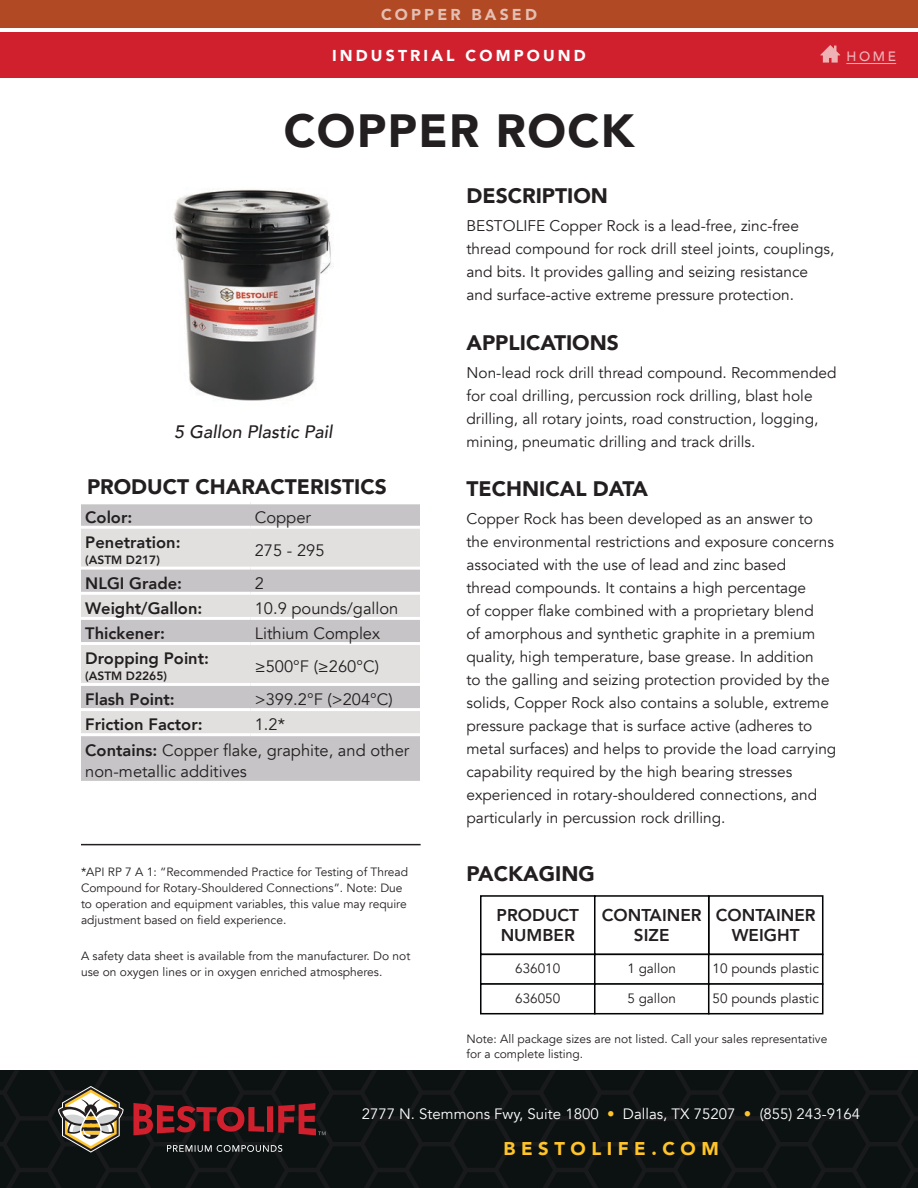
<style>
.page{position:relative;width:918px;height:1188px;background:#fff}
.page>*{position:absolute;margin:0;border:0;box-sizing:border-box;transform-origin:0 0}
.t1{font:900 46.5px "Avenir";letter-spacing:.03em;color:#231f20}
.t2{font:900 21px "Avenir";color:#231f20}
.t3{font:900 18.45px "Avenir";letter-spacing:.3em;color:#ffc429}
.t4{font:italic 500 18px "Avenir";color:#231f20}
.t5{font:800 17.1px/19.5px "Avenir";color:#231f20;text-align:center}
.t6{font:16.5px/25.2px "Avenir";color:#231f20}
.t7{font:800 16.5px "Avenir";color:#231f20}
.t8{font:900 15.75px "Avenir";letter-spacing:.2em;color:#fff}
.t9{font:15.45px/23px "Avenir";color:#231f20}
.t10{font:15px "Avenir";color:#fff}
.t11{font:13.5px "Avenir";color:#231f20}
.t12{font:500 13.5px "Avenir";color:#fff}
.t13{font:12px/15.8px "Avenir";color:#231f20}
.t14{font:800 12px "Avenir";color:#231f20}
.s1{font-weight:800}
.s2{color:#ffc429}
</style>
<div class="page">
<img style="left:173px;top:189px;width:161px;height:212px">
<div style="left:0;top:0;width:918px;height:28px;background:#b14925"></div>
<div style="left:0;top:32px;width:918px;height:46px;background:#d0202e"></div>
<div style="left:708px;top:895px;width:116px;height:60px;background:#fff;border:2px solid #020304"></div>
<div style="left:480px;top:895px;width:116px;height:60px;background:#fff;border:2px solid #020304"></div>
<div style="left:594px;top:895px;width:116px;height:60px;background:#fff;border:2px solid #020304"></div>
<div style="left:480px;top:954px;width:116px;height:31px;background:#fff;border:2px solid #020304"></div>
<div style="left:594px;top:954px;width:116px;height:31px;background:#fff;border:2px solid #020304"></div>
<div style="left:708px;top:954px;width:115px;height:31px;background:#fff;border:2px solid #020304"></div>
<div style="left:480px;top:983px;width:116px;height:31px;background:#fff;border:2px solid #020304"></div>
<div style="left:594px;top:983px;width:116px;height:31px;background:#fff;border:2px solid #020304"></div>
<div style="left:708px;top:983px;width:115px;height:31px;background:#fff;border:2px solid #020304"></div>
<div style="left:81px;top:504px;width:339px;height:277px;background:#c6c4c6"></div>
<svg style="left:81px;top:529px;width:339px;height:204px;background:#d7d6d6"></svg>
<hr style="left:81px;top:526px;width:170px;height:3px;background:#fff">
<hr style="left:251px;top:526px;width:169px;height:3px;background:#fff">
<hr style="left:81px;top:567px;width:170px;height:3px;background:#fff">
<hr style="left:251px;top:567px;width:169px;height:3px;background:#fff">
<hr style="left:81px;top:592px;width:170px;height:3px;background:#fff">
<hr style="left:251px;top:592px;width:169px;height:3px;background:#fff">
<hr style="left:81px;top:617px;width:170px;height:3px;background:#fff">
<hr style="left:251px;top:617px;width:169px;height:3px;background:#fff">
<hr style="left:81px;top:642px;width:170px;height:3px;background:#fff">
<hr style="left:251px;top:642px;width:169px;height:3px;background:#fff">
<hr style="left:81px;top:683px;width:170px;height:3px;background:#fff">
<hr style="left:251px;top:683px;width:169px;height:3px;background:#fff">
<hr style="left:81px;top:708px;width:170px;height:3px;background:#fff">
<hr style="left:251px;top:708px;width:169px;height:3px;background:#fff">
<hr style="left:81px;top:733px;width:170px;height:3px;background:#fff">
<hr style="left:251px;top:733px;width:169px;height:3px;background:#fff">
<hr style="left:81px;top:844px;width:340px;height:1px;background:#231f20">
<svg style="left:0;top:1070px;width:918px;height:118px;background:#0e1212"></svg>
<svg style="left:167px;top:1145px;width:115px;height:7px"></svg>
<svg style="left:133px;top:1103px;width:193px;height:32px;background:#62181e"></svg>
<svg style="left:58px;top:1086px;width:66px;height:67px"></svg>
<hr style="left:846px;top:63px;width:50px;height:1px;background:#fff">
<svg style="left:820px;top:45px;width:20px;height:18px"></svg>
<p class="t8" style="left:381px;top:1px;width:157px">COPPER BASED</p>
<p class="t8" style="left:332px;top:42px;width:255px">INDUSTRIAL COMPOUND</p>
<p class="t12" style="left:846px;top:44px;width:51px">HOME</p>
<h1 class="t1" style="left:284px;top:91px;width:352px">COPPER ROCK</h1>
<p class="t4" style="left:174px;top:421px;width:160px">5 Gallon Plastic Pail</p>
<h2 class="t2" style="left:87px;top:469px;width:301px">PRODUCT CHARACTERISTICS</h2>
<p class="t7" style="left:85px;top:504px;width:49px">Color:</p>
<p class="t6" style="left:255px;top:505px;width:58px">Copper</p>
<p class="t7" style="left:85px;top:529px;width:97px">Penetration:</p>
<p class="t14" style="left:85px;top:550px;width:76px">(ASTM D217)</p>
<p class="t6" style="left:255px;top:538px;width:71px">275 - 295</p>
<p class="t7" style="left:85px;top:570px;width:98px">NLGI Grade:</p>
<p class="t6" style="left:255px;top:571px;width:11px">2</p>
<p class="t7" style="left:85px;top:596px;width:119px">Weight/Gallon:</p>
<p class="t6" style="left:255px;top:596px;width:145px">10.9 pounds/gallon</p>
<p class="t7" style="left:85px;top:621px;width:81px">Thickener:</p>
<p class="t6" style="left:255px;top:621px;width:127px">Lithium Complex</p>
<p class="t7" style="left:85px;top:646px;width:125px">Dropping Point:</p>
<p class="t14" style="left:85px;top:667px;width:83px">(ASTM D2265)</p>
<p class="t6" style="left:255px;top:654px;width:126px">≥500°F (≥260°C)</p>
<p class="t7" style="left:85px;top:687px;width:91px">Flash Point:</p>
<p class="t6" style="left:255px;top:687px;width:139px">&gt;399.2°F (&gt;204°C)</p>
<p class="t7" style="left:85px;top:712px;width:119px">Friction Factor:</p>
<p class="t6" style="left:85px;top:712px;width:326px;text-indent:170px">1.2*<br><span class="s1">Contains:</span> Copper flake, graphite, and other</p>
<p class="t6" style="left:85px;top:759px;width:163px">non-metallic additives</p>
<p class="t13" style="left:81px;top:865px;width:329px">*API RP 7 A 1: “Recommended Practice for Testing of Thread Compound for Rotary-Shouldered Connections”. Note: Due to operation and equipment variables, this value may require adjustment based on field experience.</p>
<p class="t13" style="left:81px;top:948px;width:331px">A safety data sheet is available from the manufacturer. Do not use on oxygen lines or in oxygen enriched atmospheres.</p>
<h2 class="t2" style="left:466px;top:178px;width:143px">DESCRIPTION</h2>
<p class="t9" style="left:466px;top:215px;width:369px">BESTOLIFE Copper Rock is a lead-free, zinc-free thread compound for rock drill steel joints, couplings, and bits. It provides galling and seizing resistance and surface-active extreme pressure protection.</p>
<h2 class="t2" style="left:466px;top:324px;width:154px">APPLICATIONS</h2>
<p class="t9" style="left:466px;top:361px;width:371px">Non-lead rock drill thread compound. Recommended for coal drilling, percussion rock drilling, blast hole drilling, all rotary joints, road construction, logging, mining, pneumatic drilling and track drills.</p>
<h2 class="t2" style="left:466px;top:471px;width:183px">TECHNICAL DATA</h2>
<p class="t9" style="left:466px;top:508px;width:371px">Copper Rock has been developed as an answer to the environmental restrictions and exposure concerns associated with the use of lead and zinc based<br>thread compounds. It contains a high percentage<br>of copper flake combined with a proprietary blend<br>of amorphous and synthetic graphite in a premium quality, high temperature, base grease. In addition<br>to the galling and seizing protection provided by the solids, Copper Rock also contains a soluble, extreme pressure package that is surface active (adheres to metal surfaces) and helps to provide the load carrying capability required by the high bearing stresses experienced in rotary-shouldered connections, and particularly in percussion rock drilling.</p>
<h2 class="t2" style="left:466px;top:856px;width:130px">PACKAGING</h2>
<p class="t5" style="left:497px;top:906px;width:84px;text-align:left">PRODUCT<br>NUMBER</p>
<p class="t5" style="left:602px;top:906px;width:101px">CONTAINER<br>SIZE</p>
<p class="t5" style="left:716px;top:906px;width:101px">CONTAINER<br>WEIGHT</p>
<p class="t11" style="left:515px;top:961px;width:47px">636010</p>
<p class="t11" style="left:627px;top:961px;width:50px">1 gallon</p>
<p class="t11" style="left:713px;top:961px;width:108px">10 pounds plastic</p>
<p class="t11" style="left:515px;top:990px;width:47px">636050</p>
<p class="t11" style="left:627px;top:990px;width:50px">5 gallon</p>
<p class="t11" style="left:713px;top:990px;width:108px">50 pounds plastic</p>
<p class="t13" style="left:467px;top:1032px;width:362px;line-height:14.4px">Note: All package sizes are not listed. Call your sales representative for a complete listing.</p>
<p class="t10" style="left:362px;top:1105px;width:500px">2777 N. Stemmons Fwy, Suite 1800 <span class="s2">•</span> Dallas, TX 75207 <span class="s2">•</span> (855) 243-9164</p>
<p class="t3" style="left:504px;top:1133px;width:217px">BESTOLIFE.COM</p>
</div>
